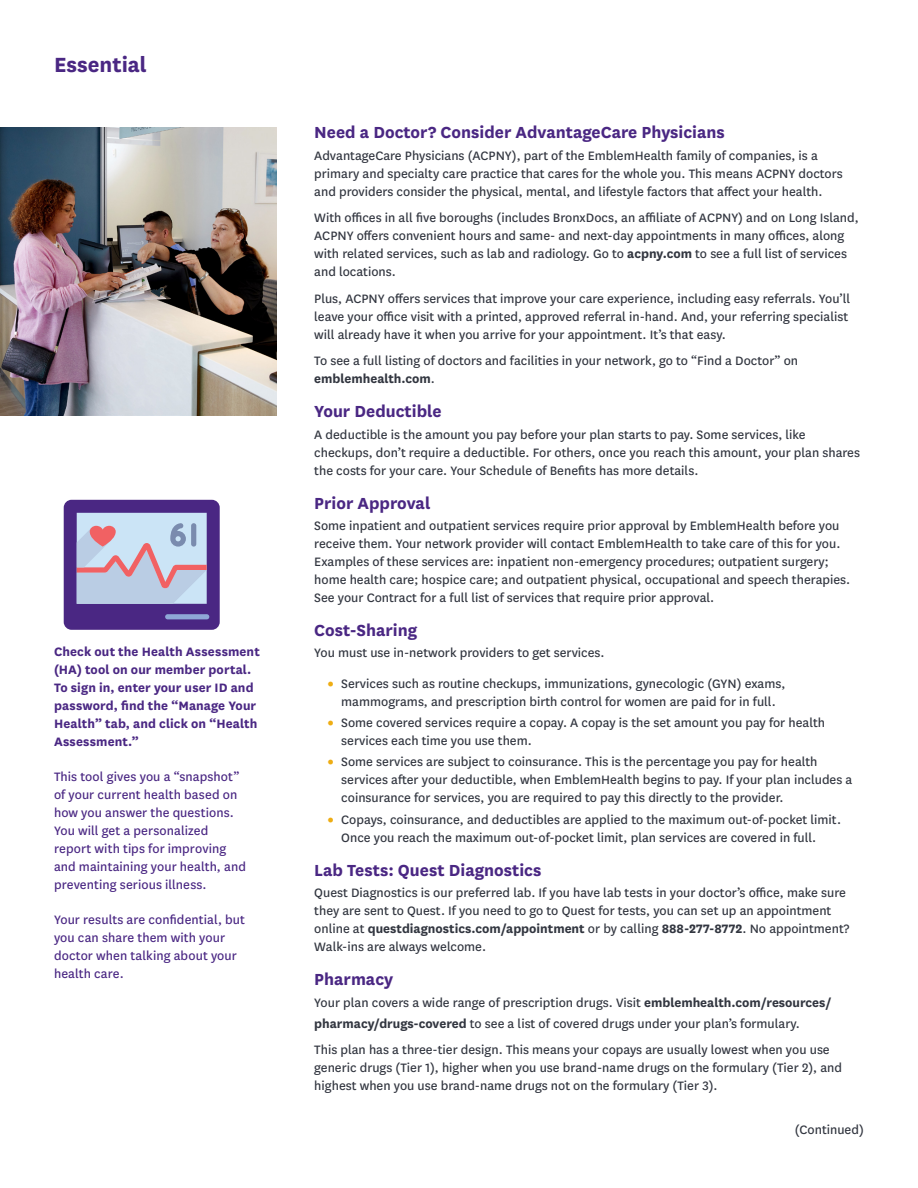
<style>
.page{position:relative;width:918px;height:1188px;background:#fff}
.page>*{position:absolute;margin:0;border:0;box-sizing:border-box;transform-origin:0 0}
.Main-Subhead{font:700 24px "National";color:#4a2783}
.B-style_Subhead__bod{font:700 18.75px "National";color:#4a2783}
.Body_National_-_last{font:14.25px/18px "National";color:#323640}
.Body_text___National{font:14.25px/18px "National";color:#323640}
.Deck___National__pur{font:14.25px/18px "National";letter-spacing:.005em;color:#4a2783}
.Deck___National__pur-2{font:700 14.25px/18px "National";letter-spacing:.005em;color:#4a2783}
.s1{font-weight:700}
.s2{font-weight:900;color:#eead13}
</style>
<div class="page">
<img style="left:0;top:128px;width:276px;height:288px">
<div style="left:64px;top:500px;width:156px;height:130px;background:#4a2783;border-radius:8px"></div>
<div style="left:77px;top:513px;width:130px;height:91px;background:#cbe4f6"></div>
<div style="left:165px;top:614px;width:44px;height:5px;background:#8fa8d6;border-radius:3px"></div>
<svg style="left:77px;top:523px;width:130px;height:81px"></svg>
<p class="Main-Subhead" style="left:54px;top:48px;width:94px">Essential</p>
<p class="Deck___National__pur-2" style="left:54px;top:642px;width:207px">Check out the Health Assessment (HA) tool on our member portal.<br>To sign in, enter your user ID and password, find the “Manage Your<br>Health” tab, and click on “Health<br>Assessment.”</p>
<p class="Deck___National__pur" style="left:54px;top:767px;width:193px">This tool gives you a “snapshot” of your current health based on how you answer the questions.<br>You will get a personalized report with tips for improving and maintaining your health, and preventing serious illness.</p>
<p class="Deck___National__pur" style="left:54px;top:910px;width:193px">Your results are confidential, but you can share them with your doctor when talking about your health care.</p>
<p class="B-style_Subhead__bod" style="left:314px;top:119px;width:412px">Need a Doctor? Consider AdvantageCare Physicians</p>
<p class="Body_text___National" style="left:314px;top:145px;width:530px">AdvantageCare Physicians (ACPNY), part of the EmblemHealth family of companies, is a primary and specialty care practice that cares for the whole you. This means ACPNY doctors and providers consider the physical, mental, and lifestyle factors that affect your health.</p>
<p class="Body_text___National" style="left:314px;top:208px;width:546px">With offices in all five boroughs (includes BronxDocs, an affiliate of ACPNY) and on Long Island, ACPNY offers convenient hours and same- and next-day appointments in many offices, along with related services, such as lab and radiology. Go to <span class="s1">acpny.com</span> to see a full list of services and locations.</p>
<p class="Body_text___National" style="left:314px;top:289px;width:538px">Plus, ACPNY offers services that improve your care experience, including easy referrals. You’ll leave your office visit with a printed, approved referral in-hand. And, your referring specialist will already have it when you arrive for your appointment. It’s that easy.</p>
<p class="Body_National_-_last" style="left:314px;top:351px;width:485px">To see a full listing of doctors and facilities in your network, go to “Find a Doctor” on <span class="s1">emblemhealth.com</span>.</p>
<p class="B-style_Subhead__bod" style="left:314px;top:398px;width:129px">Your Deductible</p>
<p class="Body_National_-_last" style="left:314px;top:425px;width:547px">A deductible is the amount you pay before your plan starts to pay. Some services, like checkups, don’t require a deductible. For others, once you reach this amount, your plan shares the costs for your care. Your Schedule of Benefits has more details.</p>
<p class="B-style_Subhead__bod" style="left:314px;top:490px;width:118px">Prior Approval</p>
<p class="Body_National_-_last" style="left:314px;top:516px;width:538px">Some inpatient and outpatient services require prior approval by EmblemHealth before you receive them. Your network provider will contact EmblemHealth to take care of this for you.<br>Examples of these services are: inpatient non-emergency procedures; outpatient surgery; home health care; hospice care; and outpatient physical, occupational and speech therapies.<br>See your Contract for a full list of services that require prior approval.</p>
<p class="B-style_Subhead__bod" style="left:314px;top:617px;width:104px">Cost-Sharing</p>
<p class="Body_National_-_last" style="left:314px;top:643px;width:292px">You must use in-network providers to get services.</p>
<p class="Body_National_-_last" style="left:328px;top:674px;width:459px;text-align:center"><span class="s2">•</span> Services such as routine checkups, immunizations, gynecologic (GYN) exams, mammograms, and prescription birth control for women are paid for in full.</p>
<p class="Body_National_-_last" style="left:341px;top:713px;width:485px;text-indent:-14px"><span class="s2">•</span> Some covered services require a copay. A copay is the set amount you pay for health services each time you use them.</p>
<p class="Body_National_-_last" style="left:341px;top:752px;width:513px;text-indent:-14px"><span class="s2">•</span> Some services are subject to coinsurance. This is the percentage you pay for health services after your deductible, when EmblemHealth begins to pay. If your plan includes a coinsurance for services, you are required to pay this directly to the provider.</p>
<p class="Body_National_-_last" style="left:341px;top:810px;width:501px;text-indent:-14px"><span class="s2">•</span> Copays, coinsurance, and deductibles are applied to the maximum out-of-pocket limit.<br>Once you reach the maximum out-of-pocket limit, plan services are covered in full.</p>
<p class="B-style_Subhead__bod" style="left:314px;top:857px;width:229px">Lab Tests: Quest Diagnostics</p>
<p class="Body_National_-_last" style="left:314px;top:883px;width:537px">Quest Diagnostics is our preferred lab. If you have lab tests in your doctor’s office, make sure they are sent to Quest. If you need to go to Quest for tests, you can set up an appointment online at <span class="s1">questdiagnostics.com/appointment</span> or by calling <span class="s1">888-277-8772</span>. No appointment?<br>Walk-ins are always welcome.</p>
<p class="B-style_Subhead__bod" style="left:314px;top:966px;width:80px">Pharmacy</p>
<p class="Body_text___National" style="left:314px;top:991px;width:519px;line-height:21px">Your plan covers a wide range of prescription drugs. Visit <span class="s1">emblemhealth.com/resources/ pharmacy/drugs-covered</span> to see a list of covered drugs under your plan’s formulary.</p>
<p class="Body_National_-_last" style="left:314px;top:1040px;width:529px">This plan has a three-tier design. This means your copays are usually lowest when you use generic drugs (Tier 1), higher when you use brand-name drugs on the formulary (Tier 2), and highest when you use brand-name drugs not on the formulary (Tier 3).</p>
<p class="Body_text___National" style="left:795px;top:1120px;width:71px">(Continued)</p>
</div>
